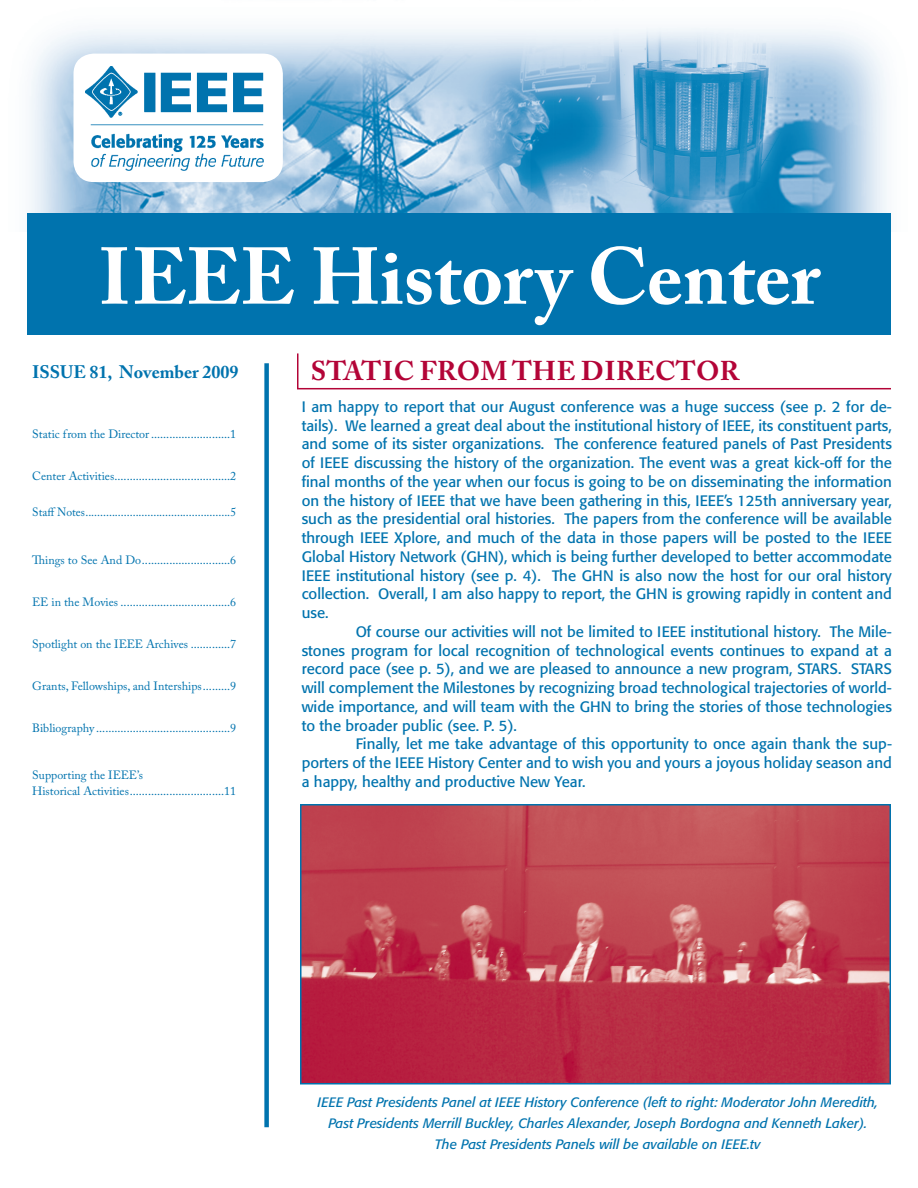
<style>
.page{position:relative;width:918px;height:1188px;background:#fff}
.page>*{position:absolute;margin:0;border:0;box-sizing:border-box;transform-origin:0 0}
.t1{font:700 79.5px "Adobe Caslon Pro";color:#fff}
.t2{font:700 27px "Adobe Caslon Pro";letter-spacing:.015em;color:#b30437}
.t3{font:700 18px "Adobe Caslon Pro";color:#0073ae}
.t4{font:15px/18.8px "Formata BQ";color:#0073ae;text-align:justify}
.t5{font:italic 13.5px/21px "Formata BQ";color:#0073ae;text-align:center}
.t6{font:12px/16.5px "Adobe Caslon Pro";color:#0073ae}
</style>
<div class="page">
<img style="left:27px;top:27px;width:864px;height:187px">
<div style="left:27px;top:214px;width:864px;height:121px;background:#0073ae"></div>
<div style="left:264px;top:363px;width:5px;height:764px;background:#0073ae"></div>
<svg style="left:297px;top:353px;width:594px;height:37px"></svg>
<div style="left:74px;top:54px;width:209px;height:128px;background:#fff;border-radius:20px"></div>
<img style="left:86px;top:66px;width:177px;height:105px">
<img style="left:303px;top:807px;width:585px;height:274px">
<div style="left:300px;top:804px;width:591px;height:280px;border:2px solid #0073ae"></div>
<h1 class="t1" style="left:98px;top:230px;width:724px">IEEE History Center</h1>
<p class="t3" style="left:32px;top:362px;width:208px">ISSUE 81, November 2009</p>
<h2 class="t2" style="left:311px;top:355px;width:430px">static from the director</h2>
<p class="t6" style="left:32px;top:426px;width:206px">Static from the Director..........................1</p>
<p class="t6" style="left:32px;top:468px;width:206px">Center Activities......................................2</p>
<p class="t6" style="left:32px;top:504px;width:206px">Staff Notes.................................................5</p>
<p class="t6" style="left:32px;top:552px;width:206px">Things to See And Do.............................6</p>
<p class="t6" style="left:32px;top:594px;width:206px">EE in the Movies ....................................6</p>
<p class="t6" style="left:32px;top:636px;width:206px">Spotlight on the IEEE Archives .............7</p>
<p class="t6" style="left:32px;top:678px;width:206px">Grants, Fellowships, and Interships.........9</p>
<p class="t6" style="left:32px;top:720px;width:206px">Bibliography ............................................9</p>
<p class="t6" style="left:32px;top:766px;width:206px">Supporting the IEEE’s<br>Historical Activities...............................11</p>
<p class="t4" style="left:302px;top:397px;width:592px">I am happy to report that our August conference was a huge success (see p. 2 for de&shy;tails). We learned a great deal about the institutional history of IEEE, its constituent parts, and some of its sister organizations. The conference featured panels of Past Presidents of IEEE discussing the history of the organization. The event was a great kick-off for the final months of the year when our focus is going to be on disseminating the information on the history of IEEE that we have been gathering in this, IEEE’s 125th anniversary year, such as the presidential oral histories. The papers from the conference will be available through IEEE Xplore, and much of the data in those papers will be posted to the IEEE Global History Network (GHN), which is being further developed to better accommodate IEEE institutional history (see p. 4). The GHN is also now the host for our oral history collection. Overall, I am also happy to report, the GHN is growing rapidly in content and use.</p>
<p class="t4" style="left:302px;top:622px;width:592px;text-indent:54px">Of course our activities will not be limited to IEEE institutional history. The Mile&shy;stones program for local recognition of technological events continues to expand at a record pace (see p. 5), and we are pleased to announce a new program, STARS. STARS will complement the Milestones by recognizing broad technological trajectories of world&shy;wide importance, and will team with the GHN to bring the stories of those technologies to the broader public (see. P. 5).</p>
<p class="t4" style="left:302px;top:735px;width:592px;text-indent:54px">Finally, let me take advantage of this opportunity to once again thank the sup&shy;porters of the IEEE History Center and to wish you and yours a joyous holiday season and a happy, healthy and productive New Year.</p>
<p class="t5" style="left:318px;top:1091px;width:562px">IEEE Past Presidents Panel at IEEE History Conference (left to right: Moderator John Meredith,<br>Past Presidents Merrill Buckley, Charles Alexander, Joseph Bordogna and Kenneth Laker).<br>The Past Presidents Panels will be available on IEEE.tv</p>
</div>
